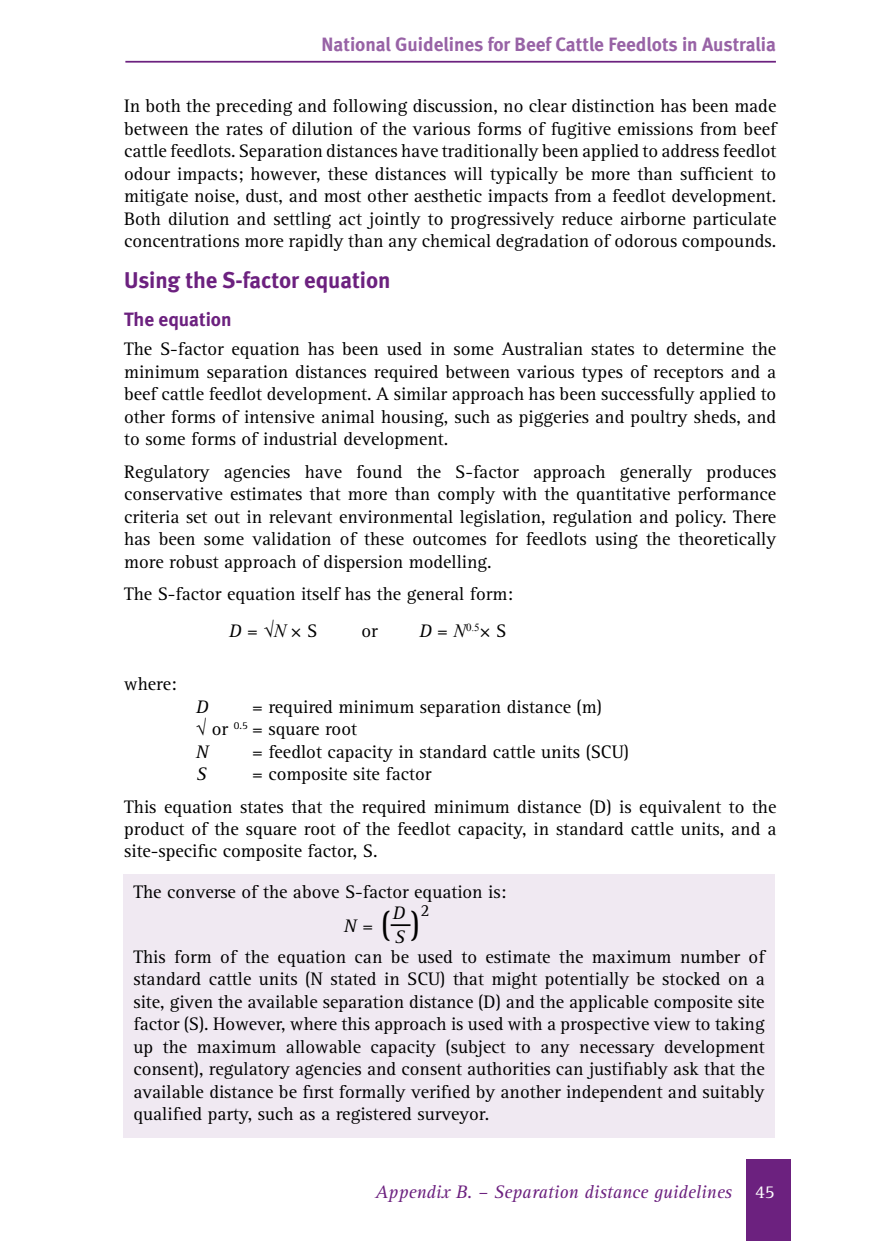
<style>
.page{position:relative;width:874px;height:1241px;background:#fff}
.page>*{position:absolute;margin:0;border:0;box-sizing:border-box;transform-origin:0 0}
.t1{font:35px "Rotis Serif";color:#000}
.t2{font:700 22.75px "Meta";color:#6c217f}
.t3{font:700 19.25px "Meta";color:#9863a6}
.t4{font:700 19.25px "Meta";color:#6c217f}
.t5{font:18.72px/22.4px "Rotis Serif";color:#000;text-align:justify}
.t6{font:italic 18.72px "Rotis Serif";color:#6c217f}
.t7{font:italic 18.72px "Rotis Serif";color:#000}
.t8{font:17.5px "Rotis Serif";color:#000}
.t9{font:10.85px "Times New Roman";color:#000}
.s1{font-style:italic}
.s2{font-family:"Times New Roman";font-style:italic}
.s3{font-family:"Rotis Serif";font-style:italic;font-size:18.72px}
.s4{font-family:"Rotis Serif";font-size:18.72px}
.s5{font-style:italic;font-size:18.72px}
.s6{font-style:normal}
.s7{font-style:normal;color:#fff}
</style>
<div class="page">
<div style="left:745px;top:1159px;width:45px;height:81px;background:#6c217f"></div>
<hr style="left:125px;top:61px;width:650px;height:2px;background:#6c217f">
<div style="left:123px;top:874px;width:651px;height:263px;background:#f0e9f2"></div>
<svg style="left:390px;top:924px;width:20px;height:1px"></svg>
<p class="t3" style="left:321px;top:33px;width:455px">National Guidelines for Beef Cattle Feedlots in Australia</p>
<p class="t5" style="left:124px;top:96px;width:653px">In both the preceding and following discussion, no clear distinction has been made between the rates of dilution of the various forms of fugitive emissions from beef cattle feedlots. Separation distances have traditionally been applied to address feedlot odour impacts; however, these distances will typically be more than sufficient to mitigate noise, dust, and most other aesthetic impacts from a feedlot development.<br>Both dilution and settling act jointly to progressively reduce airborne particulate concentrations more rapidly than any chemical degradation of odorous compounds.</p>
<p class="t2" style="left:124px;top:267px;width:268px">Using the S-factor equation</p>
<p class="t4" style="left:124px;top:308px;width:109px">The equation</p>
<p class="t5" style="left:124px;top:338px;width:653px">The S-factor equation has been used in some Australian states to determine the minimum separation distances required between various types of receptors and a beef cattle feedlot development. A similar approach has been successfully applied to other forms of intensive animal housing, such as piggeries and poultry sheds, and to some forms of industrial development.</p>
<p class="t5" style="left:124px;top:461px;width:653px">Regulatory agencies have found the S-factor approach generally produces conservative estimates that more than comply with the quantitative performance criteria set out in relevant environmental legislation, regulation and policy. There has been some validation of these outcomes for feedlots using the theoretically more robust approach of dispersion modelling.</p>
<p class="t5" style="left:124px;top:583px;width:390px">The S-factor equation itself has the general form:</p>
<p class="t5" style="left:124px;top:673px;width:54px">where:</p>
<p class="t5" style="left:229px;top:620px;width:90px"><span class="s1">D</span> = <span class="s2">√N</span> × S</p>
<p class="t9" style="left:419px;top:620px;width:62px"><span class="s3">D</span> <span class="s4">=</span> <span class="s5">N</span>0.5</p>
<p class="t5" style="left:361px;top:620px;width:18px">or</p>
<p class="t5" style="left:479px;top:620px;width:28px">× S</p>
<p class="t5" style="left:196px;top:695px;width:407px;text-align:left;text-indent:56px">= required minimum separation distance (m) √ or <sup>0.5</sup> = square root<br><span class="s1">N</span></p>
<p class="t7" style="left:196px;top:695px;width:14px">D</p>
<p class="t5" style="left:252px;top:740px;width:378px">= feedlot capacity in standard cattle units (SCU)</p>
<p class="t5" style="left:124px;top:758px;width:653px;line-height:32.4px;text-indent:128px">= composite site factor<br>This equation states that the required minimum distance (D) is equivalent to the</p>
<p class="t5" style="left:124px;top:818px;width:653px">product of the square root of the feedlot capacity, in standard cattle units, and a site-specific composite factor, S.</p>
<p class="t7" style="left:196px;top:763px;width:12px">S</p>
<p class="t5" style="left:133px;top:881px;width:374px">The converse of the above S-factor equation is:</p>
<p class="t7" style="left:344px;top:914px;width:31px">N <span class="s6">=</span></p>
<p class="t8" style="left:420px;top:899px;width:11px">2</p>
<p class="t7" style="left:392px;top:901px;width:14px">D</p>
<h1 class="t1" style="left:380px;top:904px;width:41px"><sub>S</sub>( )</h1>
<p class="t5" style="left:133px;top:945px;width:632px">This form of the equation can be used to estimate the maximum number of standard cattle units (N stated in SCU) that might potentially be stocked on a site, given the available separation distance (D) and the applicable composite site factor (S). However, where this approach is used with a prospective view to taking up the maximum allowable capacity (subject to any necessary development consent), regulatory agencies and consent authorities can justifiably ask that the available distance be first formally verified by another independent and suitably qualified party, such as a registered surveyor.</p>
<p class="t6" style="left:375px;top:1180px;width:401px">Appendix B. – Separation distance guidelines <span class="s7">45</span></p>
</div>
